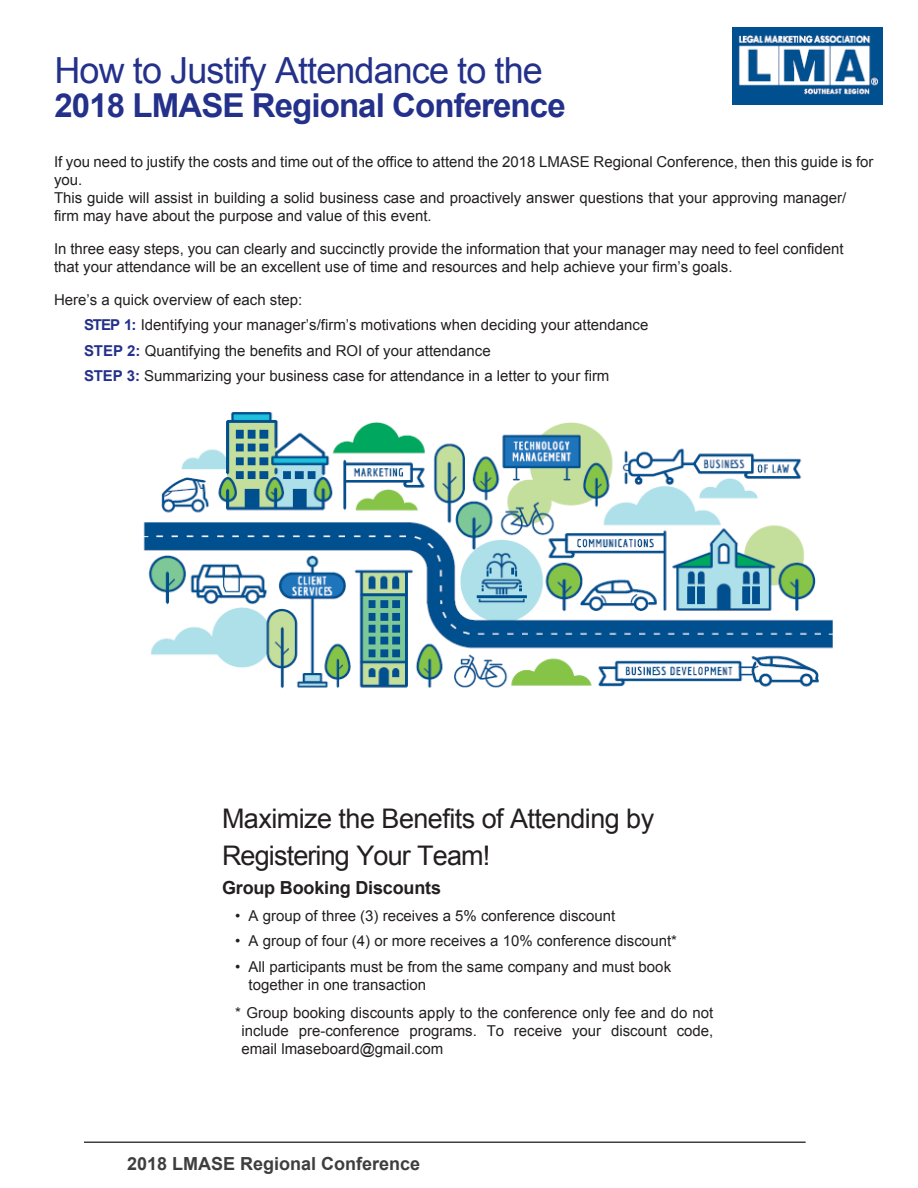
<style>
.page{position:relative;width:918px;height:1188px;background:#fff}
.page>*{position:absolute;margin:0;border:0;box-sizing:border-box;transform-origin:0 0}
.t1{font:36px "Arial";letter-spacing:-.025em;color:#24318b}
.t2{font:700 33px "Arial";letter-spacing:-.025em;color:#24318b}
.t3{font:27px/37.7px "Arial";letter-spacing:-.02em;color:#231f20}
.t4{font:700 18px "Arial";color:#3e3e3f}
.t5{font:700 18px "Arial";letter-spacing:-.01em;color:#231f20}
.blurb{font:15px/18px "Arial";color:#231f20}
.s1{font-weight:700;color:#24318b}
</style>
<div class="page">
<hr style="left:84px;top:1141px;width:722px;height:2px;background:#3e3e3f">
<img style="left:143px;top:412px;width:690px;height:277px">
<img style="left:732px;top:27px;width:150px;height:78px">
<p class="t1" style="left:55px;top:47px;width:490px">How to Justify Attendance to the</p>
<p class="t2" style="left:55px;top:83px;width:513px">2018 LMASE Regional Conference</p>
<p class="blurb" style="left:54px;top:152px;width:821px">If you need to justify the costs and time out of the office to attend the 2018 LMASE Regional Conference, then this guide is for you.</p>
<p class="blurb" style="left:54px;top:188px;width:794px">This guide will assist in building a solid business case and proactively answer questions that your approving manager/ firm may have about the purpose and value of this event.</p>
<p class="blurb" style="left:54px;top:239px;width:791px">In three easy steps, you can clearly and succinctly provide the information that your manager may need to feel confident that your attendance will be an excellent use of time and resources and help achieve your firm’s goals.</p>
<p class="blurb" style="left:54px;top:290px;width:250px">Here’s a quick overview of each step:</p>
<p class="blurb" style="left:84px;top:316px;width:566px"><span class="s1">STEP 1:</span> Identifying your manager’s/firm’s motivations when deciding your attendance</p>
<p class="blurb" style="left:84px;top:341px;width:408px"><span class="s1">STEP 2:</span> Quantifying the benefits and ROI of your attendance</p>
<p class="blurb" style="left:84px;top:367px;width:527px"><span class="s1">STEP 3:</span> Summarizing your business case for attendance in a letter to your firm</p>
<p class="t3" style="left:222px;top:799px;width:434px">Maximize the Benefits of Attending by<br>Registering Your Team!</p>
<p class="t5" style="left:222px;top:876px;width:221px">Group Booking Discounts</p>
<p class="blurb" style="left:235px;top:907px;width:382px">• A group of three (3) receives a 5% conference discount</p>
<p class="blurb" style="left:235px;top:932px;width:444px">• A group of four (4) or more receives a 10% conference discount*</p>
<p class="blurb" style="left:249px;top:958px;width:424px;text-indent:-14px">• All participants must be from the same company and must book together in one transaction</p>
<p class="blurb" style="left:241px;top:1004px;width:474px;text-align:justify;text-indent:-6px">* Group booking discounts apply to the conference only fee and do not include pre-conference programs. To receive your discount code, email lmaseboard@gmail.com</p>
<p class="t4" style="left:127px;top:1152px;width:295px">2018 LMASE Regional Conference</p>
</div>
